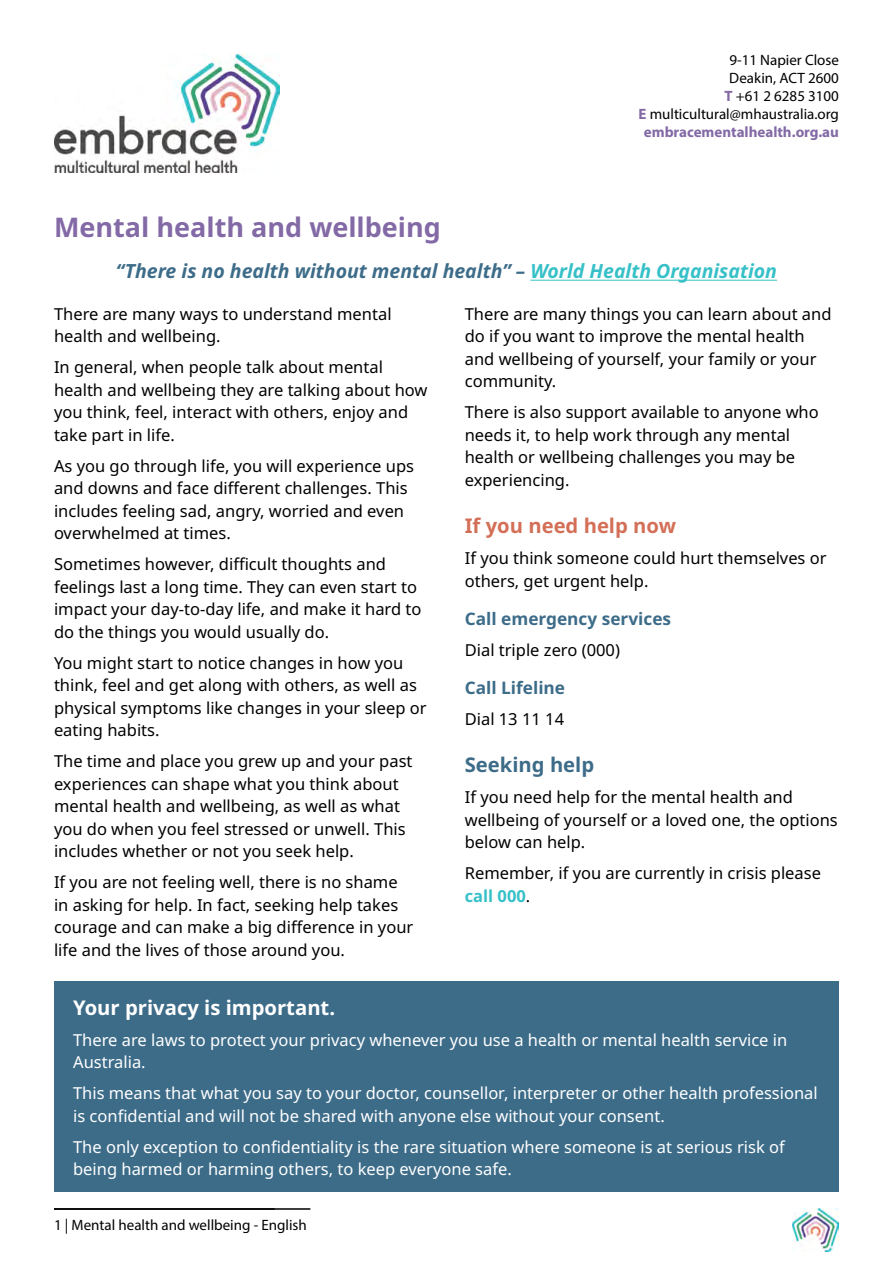
<style>
.page{position:relative;width:893px;height:1263px;background:#fff}
.page>*{position:absolute;margin:0;border:0;box-sizing:border-box;transform-origin:0 0}
.t1{font:700 27px "Noto Sans";color:#836aa6}
.H2_white{font:700 20.25px "Noto Sans";color:#fff}
.t2{font:700 20.25px "Noto Sans";color:#d46f57}
.t3{font:700 20.25px "Noto Sans";color:#3d6c89}
.WHO{font:italic 700 19.5px "Noto Sans";color:#3d6c89}
.t4{font:700 17.25px "Noto Sans";color:#3d6c89}
.Body{font:16.5px/22.5px "Noto Sans";color:#000}
.Body_white{font:16.5px/22.5px "Noto Sans";color:#fff}
.t5{font:15px "Myriad Pro";color:#000}
.t6{font:700 15px "Myriad Pro";color:#836aa6}
.s1{font-weight:700;color:#836aa6}
.s2{color:#36c0c8}
.s3{font-weight:700;color:#36c0c8}
</style>
<div class="page">
<hr style="left:54px;top:1208px;width:256px;height:2px;background:#000">
<img style="left:793px;top:1209px;width:46px;height:43px">
<img style="left:54px;top:54px;width:226px;height:119px">
<hr style="left:530px;top:280px;width:247px;height:1px;background:#36c0c8">
<div style="left:54px;top:981px;width:785px;height:210px;background:#3d6c89"></div>
<p class="t5" style="left:729px;top:51px;width:111px">9-11 Napier Close</p>
<p class="t5" style="left:729px;top:69px;width:111px">Deakin, ACT 2600</p>
<p class="t5" style="left:724px;top:87px;width:116px"><span class="s1">T</span> +61 2 6285 3100</p>
<p class="t5" style="left:638px;top:105px;width:202px"><span class="s1">E</span> multicultural@mhaustralia.org</p>
<p class="t6" style="left:644px;top:122px;width:197px">embracementalhealth.org.au</p>
<h1 class="t1" style="left:54px;top:208px;width:388px">Mental health and wellbeing</h1>
<p class="WHO" style="left:116px;top:257px;width:663px">“There is no health without mental health” – <span class="s2">World Health Organisation</span></p>
<p class="Body" style="left:465px;top:303px;width:368px">There are many things you can learn about and do if you want to improve the mental health and wellbeing of yourself, your family or your community.</p>
<p class="Body" style="left:465px;top:401px;width:356px">There is also support available to anyone who needs it, to help work through any mental health or wellbeing challenges you may be experiencing.</p>
<h2 class="t2" style="left:465px;top:511px;width:213px">If you need help now</h2>
<p class="Body" style="left:465px;top:547px;width:363px">If you think someone could hurt themselves or others, get urgent help.</p>
<h3 class="t4" style="left:465px;top:606px;width:208px">Call emergency services</h3>
<p class="Body" style="left:465px;top:639px;width:157px">Dial triple zero )000(</p>
<h3 class="t4" style="left:465px;top:675px;width:102px">Call Lifeline</h3>
<p class="Body" style="left:465px;top:708px;width:101px">Dial 13 11 14</p>
<h2 class="t3" style="left:465px;top:750px;width:131px">Seeking help</h2>
<p class="Body" style="left:465px;top:786px;width:374px">If you need help for the mental health and wellbeing of yourself or a loved one, the options below can help.</p>
<p class="Body" style="left:465px;top:862px;width:358px">Remember if, you are currently in crisis please <span class="s3">call 000</span>.</p>
<p class="Body" style="left:54px;top:303px;width:339px">There are many ways to understand mental health and wellbeing.</p>
<p class="Body" style="left:54px;top:356px;width:375px">In general, when people talk about mental health and wellbeing they are talking about how you think, feel, interact with others, enjoy and take part in life.</p>
<p class="Body" style="left:54px;top:455px;width:362px">As you go through life, you will experience ups and downs and face different challenges. This includes feeling sad, angry, worried and even overwhelmed at times.</p>
<p class="Body" style="left:54px;top:553px;width:369px">Sometimes however, difficult thoughts and feelings last a long time. They can even start to impact your day-to-day life, and make it hard to do the things you would usually do.</p>
<p class="Body" style="left:54px;top:652px;width:374px">You might start to notice changes in how you think, feel and get along with others, as well as physical symptoms like changes in your sleep or eating habits.</p>
<p class="Body" style="left:54px;top:750px;width:360px">The time and place you grew up and your past experiences can shape what you think about mental health and wellbeing, as well as what you do when you feel stressed or unwell. This includes whether or not you seek help.</p>
<p class="Body" style="left:54px;top:871px;width:361px">If you are not feeling well, there is no shame in asking for help In. fact, seeking help takes courage and can make a big difference in your life and the lives of those around you.</p>
<p class="H2_white" style="left:73px;top:993px;width:264px">Your privacy is important.</p>
<p class="Body_white" style="left:73px;top:1029px;width:716px">There are laws to protect your privacy whenever you use a health or mental health service in<br>Australia.</p>
<p class="Body_white" style="left:73px;top:1082px;width:746px">This means that what you say to your doctor, counsellor, interpreter or other health professional is confidential and will not be shared with anyone else without your consent.</p>
<p class="Body_white" style="left:73px;top:1136px;width:713px">The only exception to confidentiality is the rare situation where someone is at serious risk of being harmed or harming others, to keep everyone safe.</p>
<p class="t5" style="left:54px;top:1215px;width:254px">1 | Mental health and wellbeing - English</p>
</div>
